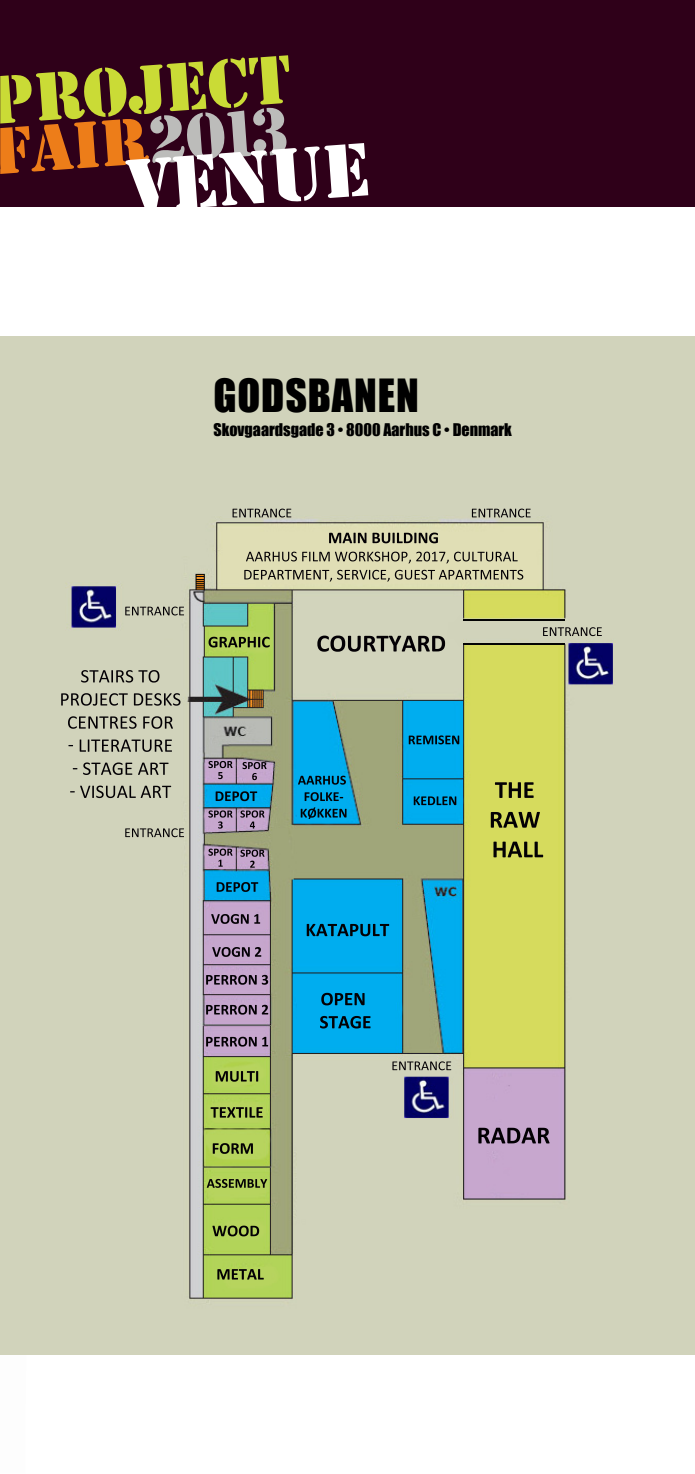
<style>
.page{position:relative;width:695px;height:1474px;background:#fff}
.page>*{position:absolute;margin:0;border:0;box-sizing:border-box;transform-origin:0 0}
.t1{font:70px "Stencil Std";color:#fff}
.t2{font:63.35px "Stencil Std";color:#cadb36}
.t3{font:61.07px "Stencil Std";color:#ed7d19}
.t4{font:42px "Impact";letter-spacing:.02em;color:#000}
.t5{font:16.1px "Impact";color:#000}
.s1{color:#bcbcba}
</style>
<div class="page">
<div style="left:0;top:0;width:694px;height:206px;background:#2f0019"></div>
<div style="left:0;top:336px;width:694px;height:1018px;background:#d1d3bb"></div>
<img style="left:61px;top:508px;width:552px;height:793px">
<img style="left:435px;top:735px;width:23px;height:9px">
<img style="left:413px;top:796px;width:43px;height:9px">
<img style="left:325px;top:775px;width:21px;height:9px">
<img style="left:317px;top:635px;width:99px;height:16px">
<img style="left:392px;top:532px;width:46px;height:11px">
<img style="left:391px;top:551px;width:39px;height:10px">
<img style="left:503px;top:551px;width:14px;height:10px">
<img style="left:337px;top:570px;width:90px;height:9px">
<img style="left:501px;top:570px;width:22px;height:9px">
<img style="left:421px;top:1061px;width:24px;height:9px">
<img style="left:154px;top:606px;width:24px;height:9px">
<img style="left:154px;top:828px;width:24px;height:9px">
<img style="left:463px;top:619px;width:101px;height:1px">
<img style="left:463px;top:643px;width:101px;height:1px">
<img style="left:321px;top:992px;width:43px;height:13px">
<img style="left:316px;top:923px;width:63px;height:13px">
<img style="left:208px;top:848px;width:20px;height:7px">
<img style="left:240px;top:849px;width:20px;height:7px">
<img style="left:208px;top:810px;width:20px;height:7px">
<img style="left:240px;top:810px;width:20px;height:7px">
<img style="left:232px;top:1268px;width:32px;height:11px">
<img style="left:212px;top:1225px;width:37px;height:11px">
<svg style="left:215px;top:1178px;width:12px;height:9px"></svg>
<img style="left:220px;top:1143px;width:33px;height:10px">
<img style="left:227px;top:1107px;width:36px;height:10px">
<img style="left:208px;top:636px;width:62px;height:11px">
<img style="left:491px;top:1127px;width:58px;height:16px">
<img style="left:495px;top:782px;width:42px;height:42px">
<img style="left:219px;top:1071px;width:39px;height:10px">
<img style="left:238px;top:1036px;width:30px;height:10px">
<img style="left:238px;top:1004px;width:30px;height:10px">
<img style="left:238px;top:974px;width:30px;height:10px">
<img style="left:221px;top:947px;width:40px;height:9px">
<img style="left:220px;top:914px;width:37px;height:9px">
<img style="left:226px;top:882px;width:32px;height:10px">
<img style="left:225px;top:791px;width:32px;height:10px">
<img style="left:208px;top:761px;width:20px;height:7px">
<img style="left:242px;top:762px;width:20px;height:7px">
<img style="left:81px;top:670px;width:78px;height:12px">
<img style="left:154px;top:693px;width:26px;height:12px">
<img style="left:68px;top:716px;width:94px;height:12px">
<img style="left:80px;top:739px;width:92px;height:13px">
<img style="left:83px;top:762px;width:39px;height:13px">
<img style="left:96px;top:785px;width:55px;height:13px">
<img style="left:571px;top:627px;width:24px;height:9px">
<img style="left:500px;top:508px;width:24px;height:9px">
<img style="left:261px;top:508px;width:24px;height:9px">
<h2 class="t2" style="left:-14px;top:59px;width:304px;rotate:-4deg">PROJECT</h2>
<h3 class="t3" style="left:-10px;top:112px;width:297px;rotate:-4deg">FAIR<span class="s1">2013</span></h3>
<h1 class="t1" style="left:123px;top:141px;width:246px;rotate:-4deg">VENUE</h1>
<h3 class="t4" style="left:213px;top:362px;width:207px">GODSBANEN</h3>
<p class="t5" style="left:213px;top:417px;width:300px">Skovgaardsgade 3 • 8000 Aarhus C • Denmark</p>
</div>
